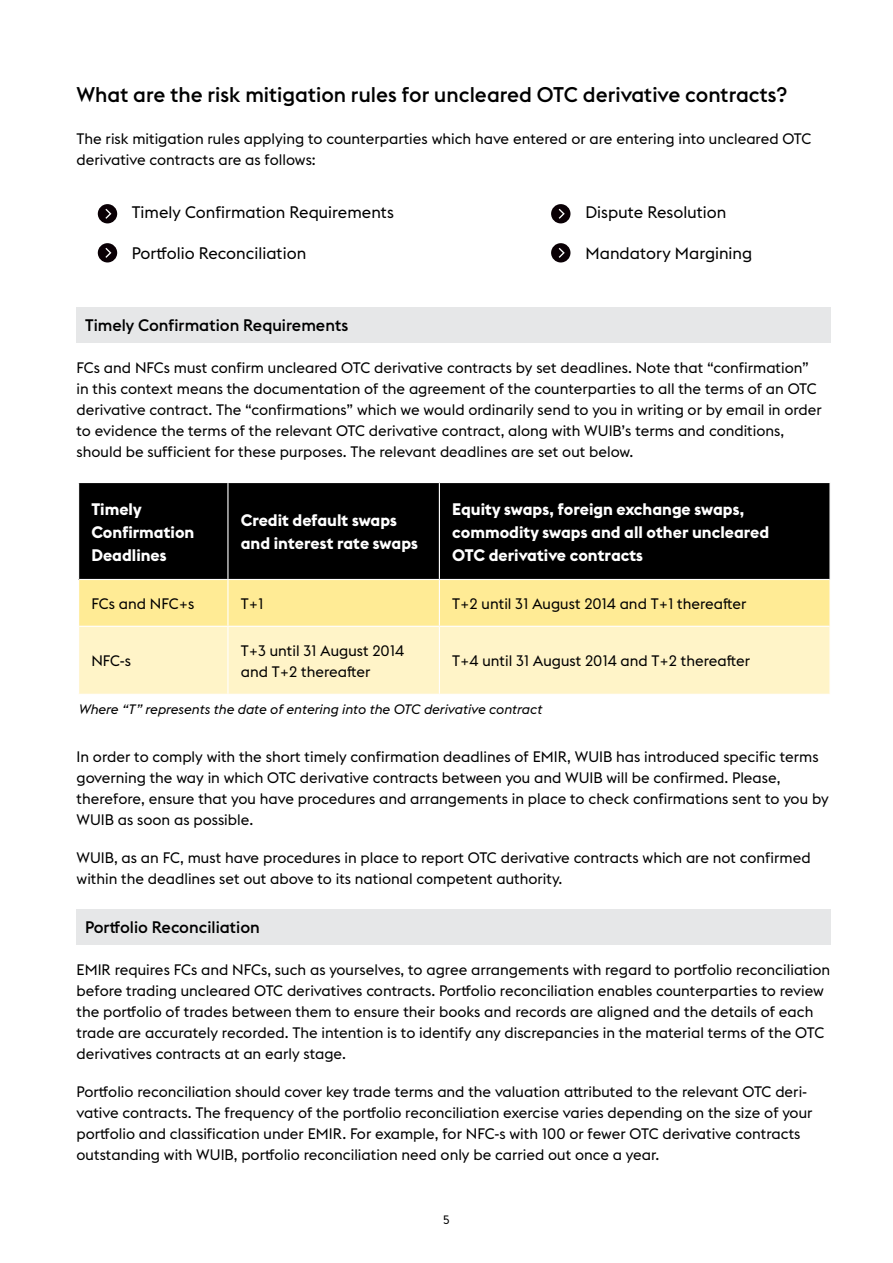
<style>
.page{position:relative;width:893px;height:1263px;background:#fff}
.page>*{position:absolute;margin:0;border:0;box-sizing:border-box;transform-origin:0 0}
.t1{font:500 21px "Euclid WU";color:#000}
.t2{font:700 16.5px/23.1px "Euclid WU";color:#fff}
.t3{font:16.5px "Euclid WU";color:#000}
.t4{font:500 16.5px "Euclid WU";color:#000}
.t5{font:15px/21px "Euclid WU";color:#000}
.t6{font:italic 13.5px "Euclid WU";color:#000}
.t7{font:12px "Euclid WU";color:#000}
</style>
<div class="page">
<div style="left:77px;top:307px;width:754px;height:36px;background:#e6e7e8"></div>
<div style="left:77px;top:909px;width:754px;height:35px;background:#e6e7e8"></div>
<div style="left:79px;top:482px;width:149px;height:97px;background:#000"></div>
<div style="left:229px;top:483px;width:600px;height:96px;background:#000"></div>
<div style="left:80px;top:580px;width:749px;height:46px;background:#ffeb95"></div>
<div style="left:80px;top:627px;width:749px;height:67px;background:#fff4c8"></div>
<hr style="left:227px;top:483px;width:2px;height:96px;background:#fff">
<hr style="left:439px;top:483px;width:1px;height:96px;background:#fff">
<hr style="left:227px;top:580px;width:2px;height:46px;background:#fff">
<hr style="left:439px;top:580px;width:1px;height:46px;background:#fff">
<hr style="left:227px;top:627px;width:2px;height:67px;background:#fff">
<hr style="left:439px;top:627px;width:1px;height:67px;background:#fff">
<svg style="left:98px;top:204px;width:19px;height:19px"></svg>
<svg style="left:551px;top:204px;width:19px;height:19px"></svg>
<svg style="left:98px;top:243px;width:19px;height:19px"></svg>
<svg style="left:551px;top:243px;width:19px;height:19px"></svg>
<h1 class="t1" style="left:77px;top:82px;width:712px">What are the risk mitigation rules for uncleared OTC derivative contracts?</h1>
<p class="t5" style="left:77px;top:129px;width:736px">The risk mitigation rules applying to counterparties which have entered or are entering into uncleared OTC derivative contracts are as follows:</p>
<p class="t3" style="left:132px;top:203px;width:264px">Timely Confirmation Requirements</p>
<p class="t3" style="left:132px;top:243px;width:176px">Portfolio Reconciliation</p>
<p class="t3" style="left:585px;top:203px;width:142px">Dispute Resolution</p>
<p class="t3" style="left:585px;top:243px;width:168px">Mandatory Margining</p>
<p class="t4" style="left:85px;top:316px;width:265px">Timely Confirmation Requirements</p>
<p class="t5" style="left:77px;top:358px;width:747px">FCs and NFCs must confirm uncleared OTC derivative contracts by set deadlines. Note that “confirmation” in this context means the documentation of the agreement of the counterparties to all the terms of an OTC derivative contract. The “confirmations” which we would ordinarily send to you in writing or by email in order to evidence the terms of the relevant OTC derivative contract, along with WUIB’s terms and conditions, should be sufficient for these purposes. The relevant deadlines are set out below.</p>
<p class="t2" style="left:91px;top:497px;width:105px">Timely<br>Confirmation<br>Deadlines</p>
<p class="t2" style="left:241px;top:509px;width:179px">Credit default swaps and interest rate swaps</p>
<p class="t2" style="left:452px;top:497px;width:319px">Equity swaps, foreign exchange swaps, commodity swaps and all other uncleared<br>OTC derivative contracts</p>
<p class="t5" style="left:91px;top:593px;width:105px">FCs and NFC+s</p>
<p class="t5" style="left:241px;top:593px;width:24px">T+1</p>
<p class="t5" style="left:452px;top:593px;width:296px">T+2 until 31 August 2014 and T+1 thereafter</p>
<p class="t5" style="left:91px;top:651px;width:41px">NFC-s</p>
<p class="t5" style="left:241px;top:640px;width:165px">T+3 until 31 August 2014 and T+2 thereafter</p>
<p class="t5" style="left:452px;top:651px;width:300px">T+4 until 31 August 2014 and T+2 thereafter</p>
<p class="t6" style="left:78px;top:701px;width:465px">Where “T” represents the date of entering into the OTC derivative contract</p>
<p class="t5" style="left:77px;top:746px;width:754px">In order to comply with the short timely confirmation deadlines of EMIR, WUIB has introduced specific terms governing the way in which OTC derivative contracts between you and WUIB will be confirmed. Please, therefore, ensure that you have procedures and arrangements in place to check confirmations sent to you by WUIB as soon as possible.</p>
<p class="t5" style="left:77px;top:847px;width:736px">WUIB, as an FC, must have procedures in place to report OTC derivative contracts which are not confirmed within the deadlines set out above to its national competent authority.</p>
<p class="t4" style="left:85px;top:917px;width:176px">Portfolio Reconciliation</p>
<p class="t5" style="left:77px;top:959px;width:755px">EMIR requires FCs and NFCs, such as yourselves, to agree arrangements with regard to portfolio reconciliation before trading uncleared OTC derivatives contracts. Portfolio reconciliation enables counterparties to review the portfolio of trades between them to ensure their books and records are aligned and the details of each trade are accurately recorded. The intention is to identify any discrepancies in the material terms of the OTC derivatives contracts at an early stage.</p>
<p class="t5" style="left:77px;top:1081px;width:737px">Portfolio reconciliation should cover key trade terms and the valuation attributed to the relevant OTC deri&shy;vative contracts. The frequency of the portfolio reconciliation exercise varies depending on the size of your portfolio and classification under EMIR. For example, for NFC-s with 100 or fewer OTC derivative contracts outstanding with WUIB, portfolio reconciliation need only be carried out once a year.</p>
<p class="t7" style="left:443px;top:1213px;width:8px">5</p>
</div>
